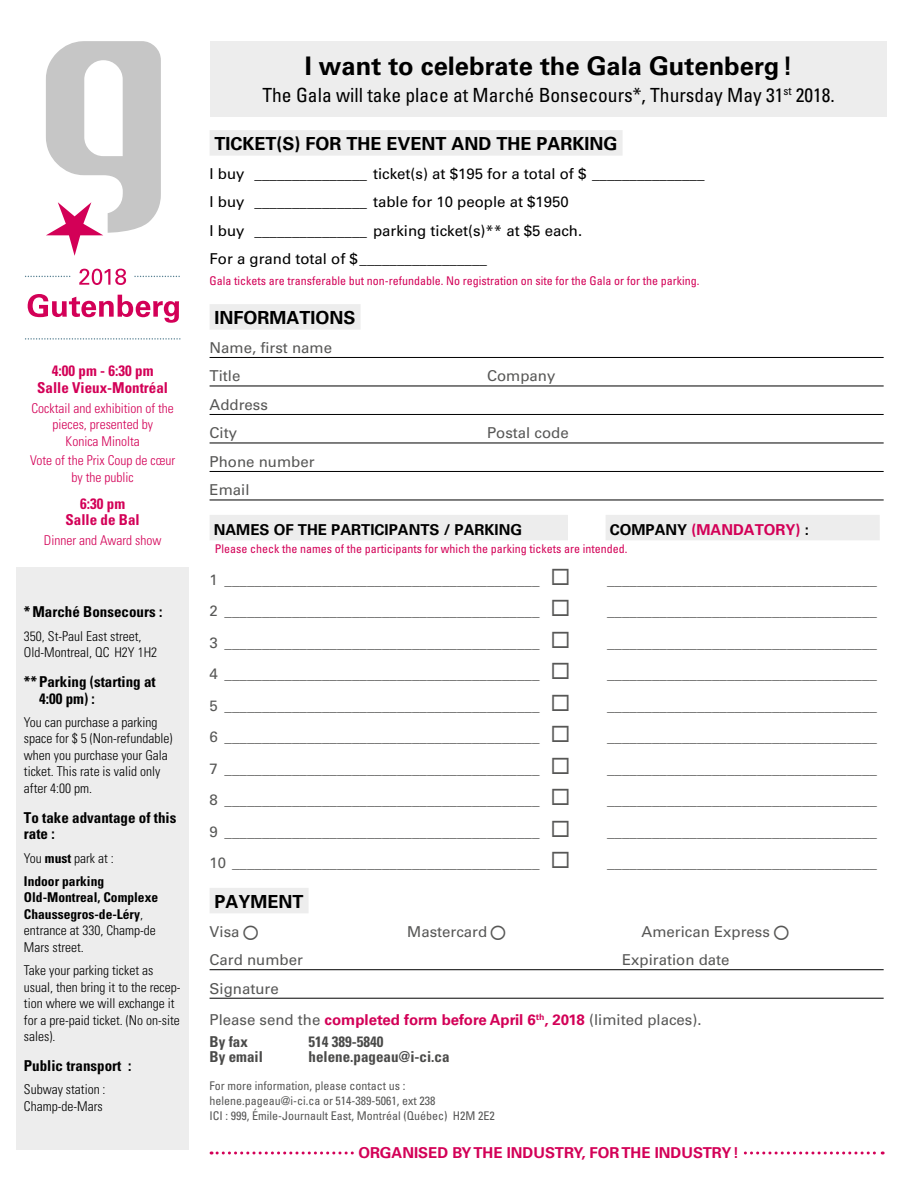
<style>
.page{position:relative;width:918px;height:1188px;background:#fff}
.page>*{position:absolute;margin:0;border:0;box-sizing:border-box;transform-origin:0 0}
.t1{font:700 25.5px "Univers";color:#000}
.t2{font:condensed 19.5px "Univers";color:#000}
.t3{font:700 18px "Univers";color:#000}
.t4{font:15px/28.5px "Univers";color:#575756}
.t5{font:15px/28.5px "Univers";color:#000}
.t6{font:700 condensed 15px/16.5px "Univers";color:#000}
.t7{font:700 15px "Univers";color:#d30057}
.t8{font:700 condensed 15px/16.5px "Univers";color:#d30057;text-align:center}
.t9{font:700 condensed 15px "Univers";color:#4a4a49}
.t10{font:700 15px "Univers";color:#000}
.t11{font:300 condensed 13.5px/16.5px "Univers";color:#000}
.t12{font:300 condensed 13.5px/16.5px "Univers";color:#d30057;text-align:center}
.t13{font:700 condensed 13.5px/16.5px "Univers";color:#000}
.t14{font:condensed 12px "Univers";color:#d30057}
.t15{font:condensed 12px/15px "Univers";color:#575756}
.s1{font-weight:300}
.s2{color:#000}
.s3{font-weight:700;color:#d30057}
</style>
<div class="page">
<div style="left:210px;top:130px;width:413px;height:26px;background:#ededed"></div>
<div style="left:210px;top:304px;width:151px;height:26px;background:#ededed"></div>
<hr style="left:210px;top:357px;width:674px;height:1px;background:#000">
<hr style="left:210px;top:386px;width:674px;height:1px;background:#000">
<hr style="left:210px;top:414px;width:674px;height:1px;background:#000">
<hr style="left:210px;top:443px;width:674px;height:1px;background:#000">
<hr style="left:210px;top:471px;width:674px;height:1px;background:#000">
<hr style="left:210px;top:500px;width:674px;height:1px;background:#000">
<div style="left:210px;top:515px;width:358px;height:25px;background:#ededed"></div>
<div style="left:606px;top:515px;width:274px;height:25px;background:#ededed"></div>
<div style="left:210px;top:888px;width:99px;height:25px;background:#ededed"></div>
<hr style="left:210px;top:969px;width:674px;height:1px;background:#000">
<hr style="left:210px;top:998px;width:674px;height:1px;background:#000">
<svg style="left:211px;top:1152px;width:672px;height:3px"></svg>
<div style="left:354px;top:1134px;width:389px;height:27px;background:#fff"></div>
<svg style="left:46px;top:41px;width:115px;height:215px"></svg>
<svg style="left:25px;top:338px;width:156px;height:2px"></svg>
<svg style="left:28px;top:294px;width:151px;height:29px"></svg>
<svg style="left:25px;top:276px;width:45px;height:1px"></svg>
<svg style="left:134px;top:276px;width:46px;height:1px"></svg>
<svg style="left:79px;top:269px;width:47px;height:16px"></svg>
<div style="left:16px;top:567px;width:173px;height:583px;background:#ededed"></div>
<div style="left:211px;top:41px;width:676px;height:76px;background:#ededed"></div>
<p class="t8" style="left:37px;top:363px;width:132px">4:00 pm - 6:30 pm<br>Salle Vieux-Montréal</p>
<p class="t12" style="left:32px;top:400px;width:144px">Cocktail and exhibition of the pieces, presented by<br>Konica Minolta</p>
<p class="t12" style="left:30px;top:452px;width:146px">Vote of the Prix Coup de cœur by the public</p>
<p class="t8" style="left:66px;top:495px;width:76px">6:30 pm<br>Salle de Bal</p>
<p class="t12" style="left:44px;top:532px;width:119px">Dinner and Award show</p>
<p class="t6" style="left:24px;top:604px;width:140px">*Marché Bonsecours :</p>
<p class="t11" style="left:24px;top:628px;width:135px">350, St-Paul East street,<br>Old-Montreal, QC H2Y 1H2</p>
<p class="t6" style="left:39px;top:674px;width:118px;text-indent:-15px">** Parking (starting at<br>4:00 pm) :</p>
<p class="t11" style="left:24px;top:714px;width:150px">You can purchase a parking space for $ 5 (Non-refundable) when you purchase your Gala ticket. This rate is valid only after 4:00 pm.</p>
<p class="t6" style="left:24px;top:809px;width:154px">To take advantage of this rate :</p>
<p class="t13" style="left:24px;top:846px;width:91px;line-height:23.2px"><span class="s1">You</span> must <span class="s1">park at :<br></span>Indoor parking</p>
<p class="t13" style="left:24px;top:889px;width:136px">Old-Montreal, Complexe<br>Chaussegros-de-Léry<span class="s1">, entrance at 330, Champ-de<br>Mars street.</span></p>
<p class="t11" style="left:24px;top:962px;width:158px">Take your parking ticket as usual, then bring it to the recep&shy;tion where we will exchange it for a pre-paid ticket. (No on-site sales).</p>
<p class="t6" style="left:24px;top:1058px;width:109px">Public transport :</p>
<p class="t11" style="left:24px;top:1081px;width:83px">Subway station :<br>Champ-de-Mars</p>
<h1 class="t1" style="left:305px;top:51px;width:489px">I want to celebrate the Gala Gutenberg!</h1>
<h2 class="t2" style="left:262px;top:83px;width:574px">The Gala will take place at Marché Bonsecours*, Thursday May 31<sup>st</sup> 2018.</h2>
<p class="t3" style="left:215px;top:134px;width:405px">TICKET(S) FOR THE EVENT AND THE PARKING</p>
<p class="t5" style="left:210px;top:159px;width:496px">I buy _______________ ticket(s) at $195 for a total of $ _______________ I buy _______________ table for 10 people at $1950<br>I buy _______________ parking ticket(s)** at $5 each.<br>For a grand total of $_________________</p>
<p class="t14" style="left:210px;top:273px;width:491px">Gala tickets are transferable but non-refundable. No registration on site for the Gala or for the parking.</p>
<p class="t3" style="left:215px;top:308px;width:143px">INFORMATIONS</p>
<p class="t4" style="left:210px;top:333px;width:124px">Name, first name<br>Title</p>
<p class="t4" style="left:487px;top:362px;width:70px">Company</p>
<p class="t4" style="left:210px;top:390px;width:60px">Address<br>City</p>
<p class="t4" style="left:487px;top:419px;width:83px">Postal code</p>
<p class="t4" style="left:210px;top:447px;width:106px">Phone number<br>Email</p>
<p class="t10" style="left:214px;top:521px;width:310px">NAMES OF THE PARTICIPANTS / PARKING</p>
<p class="t7" style="left:610px;top:521px;width:201px"><span class="s2">COMPANY</span> (MANDATORY) <span class="s2">:</span></p>
<p class="t14" style="left:215px;top:542px;width:414px">Please check the names of the participants for which the parking tickets are intended.</p>
<p class="t4" style="left:210px;top:565px;width:363px">1 __________________________________________ ◻</p>
<p class="t4" style="left:607px;top:565px;width:271px">____________________________________</p>
<p class="t4" style="left:210px;top:597px;width:363px">2 __________________________________________ ◻</p>
<p class="t4" style="left:607px;top:597px;width:271px">____________________________________</p>
<p class="t4" style="left:210px;top:628px;width:363px">3 __________________________________________ ◻</p>
<p class="t4" style="left:607px;top:628px;width:271px">____________________________________</p>
<p class="t4" style="left:210px;top:660px;width:363px">4 __________________________________________ ◻</p>
<p class="t4" style="left:607px;top:660px;width:271px">____________________________________</p>
<p class="t4" style="left:210px;top:691px;width:363px">5 __________________________________________ ◻</p>
<p class="t4" style="left:607px;top:691px;width:271px">____________________________________</p>
<p class="t4" style="left:210px;top:723px;width:363px">6 __________________________________________ ◻</p>
<p class="t4" style="left:607px;top:723px;width:271px">____________________________________</p>
<p class="t4" style="left:210px;top:754px;width:363px">7 __________________________________________ ◻</p>
<p class="t4" style="left:607px;top:754px;width:271px">____________________________________</p>
<p class="t4" style="left:210px;top:786px;width:363px">8 __________________________________________ ◻</p>
<p class="t4" style="left:607px;top:786px;width:271px">____________________________________</p>
<p class="t4" style="left:210px;top:817px;width:363px">9 __________________________________________ ◻</p>
<p class="t4" style="left:607px;top:817px;width:271px">____________________________________</p>
<p class="t4" style="left:210px;top:849px;width:363px">10 _________________________________________ ◻</p>
<p class="t4" style="left:607px;top:849px;width:271px">____________________________________</p>
<p class="t3" style="left:215px;top:891px;width:90px">PAYMENT</p>
<p class="t4" style="left:210px;top:917px;width:32px">Visa</p>
<p class="t4" style="left:407px;top:917px;width:82px">Mastercard</p>
<p class="t4" style="left:642px;top:917px;width:130px">American Express</p>
<p class="t4" style="left:210px;top:946px;width:95px">Card number</p>
<p class="t4" style="left:622px;top:946px;width:109px">Expiration date</p>
<p class="t4" style="left:210px;top:973px;width:493px;line-height:31.5px">Signature<br>Please send the <span class="s3">completed form before April 6</span><sup>th</sup><span class="s3">, 2018</span> (limited places).</p>
<p class="t9" style="left:210px;top:1032px;width:40px">By fax</p>
<p class="t9" style="left:309px;top:1032px;width:76px">514 389-5840</p>
<p class="t9" style="left:210px;top:1047px;width:55px">By email</p>
<p class="t9" style="left:309px;top:1047px;width:143px">helene.pageau@i-ci.ca</p>
<p class="t15" style="left:210px;top:1078px;width:287px">For more information, please contact us : helene.pageau@i-ci.ca or 514-389-5061, ext 238<br>ICI : 999, Émile-Journault East, Montréal (Québec) H2M 2E2</p>
<p class="t7" style="left:358px;top:1144px;width:382px">ORGANISED BY THE INDUSTRY, FOR THE INDUSTRY!</p>
</div>
